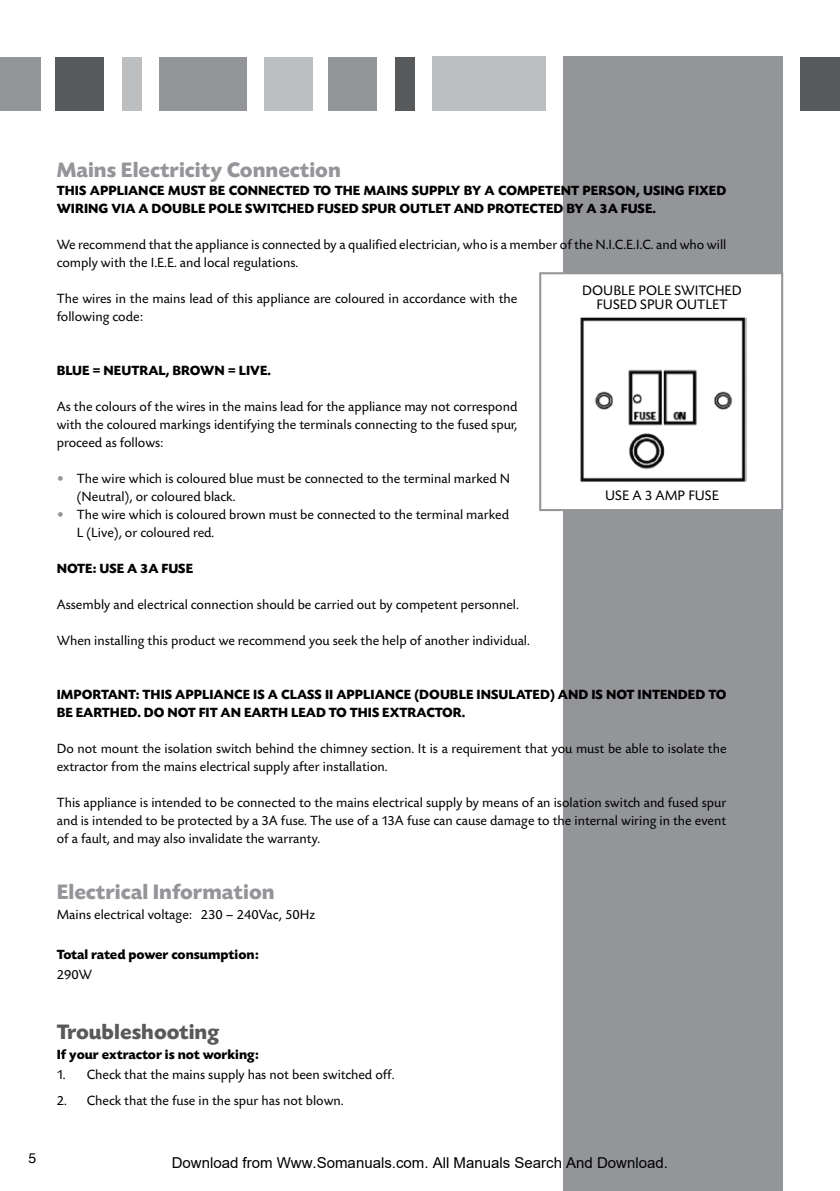
<style>
.page{position:relative;width:840px;height:1191px;background:#fff}
.page>*{position:absolute;margin:0;border:0;box-sizing:border-box;transform-origin:0 0}
.t1{font:700 22px "Today SB";color:#939598}
.t2{font:700 22px "Today SB";color:#58595b}
.t3{font:15px "Arial";color:#000}
.t4{font:14.4px/14.4px "Today SB";color:#000;text-align:center}
.t5{font:14px/18px "Today SB";color:#000}
.t6{font:700 14px/18px "Today SB";color:#000}
.t7{font:14px "Helvetica";color:#000}
.s1{color:#939598}
</style>
<div class="page">
<div style="left:800px;top:57px;width:39px;height:53px;background:#58595b"></div>
<div style="left:563px;top:57px;width:219px;height:1134px;background:#939598"></div>
<div style="left:394px;top:57px;width:20px;height:53px;background:#58595b"></div>
<div style="left:328px;top:57px;width:48px;height:53px;background:#939598"></div>
<div style="left:264px;top:57px;width:48px;height:53px;background:#bcbec0"></div>
<div style="left:159px;top:57px;width:88px;height:53px;background:#939598"></div>
<div style="left:122px;top:57px;width:19px;height:53px;background:#bcbec0"></div>
<div style="left:56px;top:57px;width:48px;height:53px;background:#58595b"></div>
<div style="left:0;top:57px;width:40px;height:53px;background:#939598"></div>
<div style="left:432px;top:57px;width:113px;height:54px;background:#bcbec0"></div>
<div style="left:540px;top:273px;width:241px;height:237px;background:#fff"></div>
<img style="left:580px;top:317px;width:165px;height:165px">
<div style="left:539px;top:272px;width:243px;height:239px;border:2px solid #939598"></div>
<p class="t7" style="left:28px;top:1145px;width:9px">5</p>
<h1 class="t1" style="left:57px;top:158px;width:285px">Mains Electricity Connection</h1>
<p class="t6" style="left:57px;top:182px;width:670px">THIS APPLIANCE MUST BE CONNECTED TO THE MAINS SUPPLY BY A COMPETENT PERSON, USING FIXED<br>WIRING VIA A DOUBLE POLE SWITCHED FUSED SPUR OUTLET AND PROTECTED BY A 3A FUSE.</p>
<p class="t5" style="left:57px;top:236px;width:670px">We recommend that the appliance is connected by a qualified electrician, who is a member of the N.I.C.E.I.C. and who will comply with the I.E.E. and local regulations.</p>
<p class="t5" style="left:57px;top:290px;width:462px">The wires in the mains lead of this appliance are coloured in accordance with the following code:</p>
<p class="t4" style="left:582px;top:283px;width:161px">DOUBLE POLE SWITCHED<br>FUSED SPUR OUTLET</p>
<p class="t6" style="left:57px;top:362px;width:216px">BLUE = NEUTRAL, BROWN = LIVE.</p>
<p class="t5" style="left:57px;top:398px;width:462px;text-align:justify">As the colours of the wires in the mains lead for the appliance may not correspond with the coloured markings identifying the terminals connecting to the fused spur, proceed as follows:</p>
<p class="t5" style="left:77px;top:470px;width:434px;text-indent:-20px"><span class="s1">•</span> The wire which is coloured blue must be connected to the terminal marked N (Neutral), or coloured black.</p>
<p class="t5" style="left:77px;top:506px;width:433px;text-indent:-20px"><span class="s1">•</span> The wire which is coloured brown must be connected to the terminal marked<br>L (Live), or coloured red.</p>
<p class="t6" style="left:57px;top:560px;width:138px">NOTE: USE A 3A FUSE</p>
<p class="t5" style="left:57px;top:596px;width:463px">Assembly and electrical connection should be carried out by competent personnel.</p>
<p class="t5" style="left:57px;top:632px;width:474px">When installing this product we recommend you seek the help of another individual.</p>
<p class="t4" style="left:604px;top:488px;width:115px">USE A 3 AMP FUSE</p>
<p class="t6" style="left:57px;top:686px;width:670px">IMPORTANT: THIS APPLIANCE IS A CLASS II APPLIANCE (DOUBLE INSULATED) AND IS NOT INTENDED TO<br>BE EARTHED. DO NOT FIT AN EARTH LEAD TO THIS EXTRACTOR.</p>
<p class="t5" style="left:57px;top:740px;width:671px">Do not mount the isolation switch behind the chimney section. It is a requirement that you must be able to isolate the extractor from the mains electrical supply after installation.</p>
<p class="t5" style="left:57px;top:794px;width:670px;text-align:justify">This appliance is intended to be connected to the mains electrical supply by means of an isolation switch and fused spur and is intended to be protected by a 3A fuse. The use of a 13A fuse can cause damage to the internal wiring in the event of a fault, and may also invalidate the warranty.</p>
<h1 class="t1" style="left:57px;top:880px;width:219px">Electrical Information</h1>
<p class="t5" style="left:57px;top:906px;width:260px">Mains electrical voltage: 230 – 240Vac, 50Hz</p>
<p class="t6" style="left:57px;top:946px;width:203px">Total rated power consumption:</p>
<p class="t5" style="left:57px;top:966px;width:37px">290W</p>
<h1 class="t2" style="left:57px;top:1020px;width:164px">Troubleshooting</h1>
<p class="t6" style="left:57px;top:1046px;width:203px">If your extractor is not working:</p>
<p class="t5" style="left:57px;top:1066px;width:339px">1. Check that the mains supply has not been switched off.</p>
<p class="t5" style="left:57px;top:1092px;width:288px">2. Check that the fuse in the spur has not blown.</p>
<p class="t3" style="left:172px;top:1154px;width:497px">Download from Www.Somanuals.com. All Manuals Search And Download.</p>
</div>
